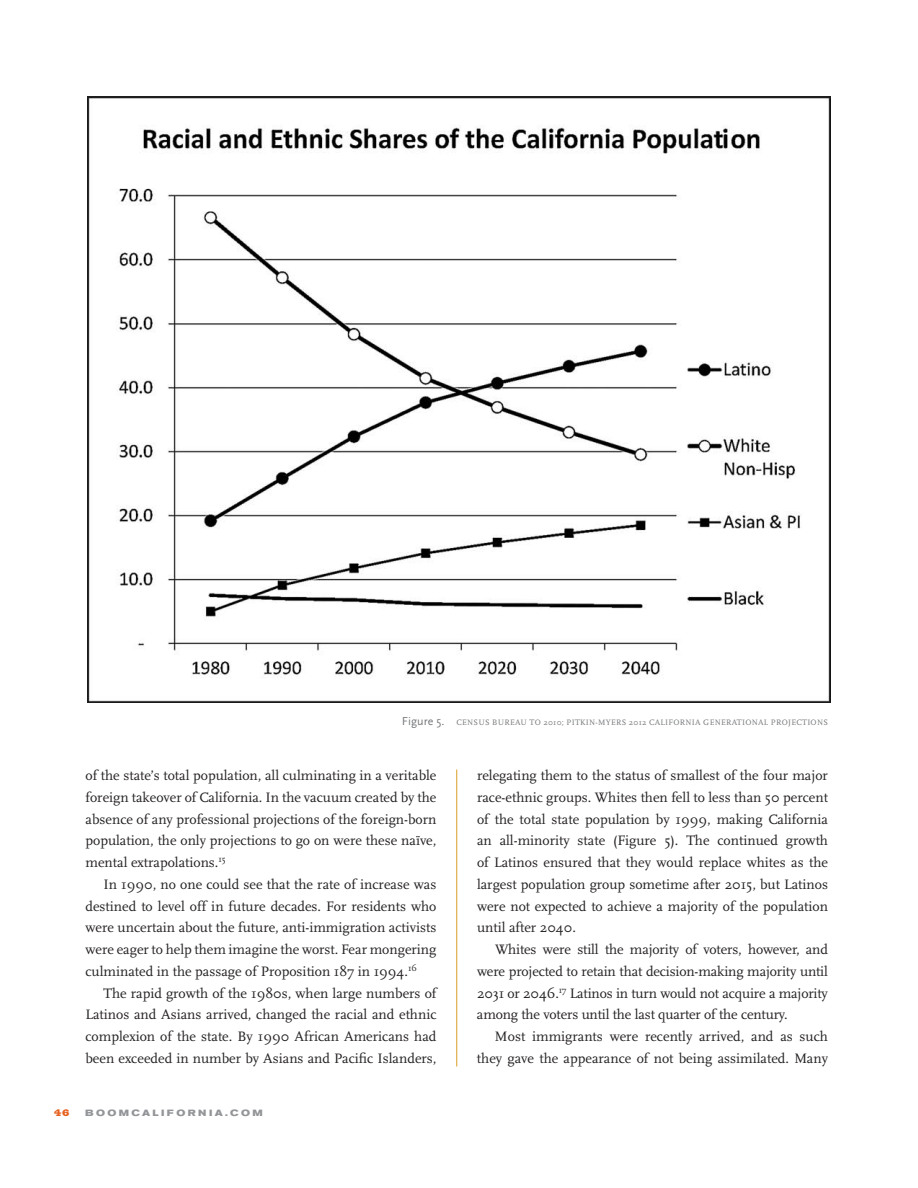
<style>
.page{position:relative;width:918px;height:1188px;background:#fff}
.page>*{position:absolute;margin:0;border:0;box-sizing:border-box;transform-origin:0 0}
.t1{font:14.25px/21.8px "Scala";color:#231f20;text-align:justify}
.t2{font:900 9.75px "Egiziano";color:#e7601f}
.t3{font:700 expanded 9px "Akzidenz Grotesk BE";letter-spacing:.27em;color:#939598}
.t4{font:8.25px "Scala";letter-spacing:.03em;color:#76787b}
.s1{font-family:"Scala Sans";font-size:12px}
</style>
<div class="page">
<img style="left:88px;top:96px;width:742px;height:606px">
<hr style="left:456px;top:770px;width:1px;height:296px;background:#da9d27">
<p class="t4" style="left:402px;top:718px;width:428px"><span class="s1">Figure 5.</span> CENSUS BUREAU TO 2010; PITKIN-MYERS 2012 CALIFORNIA GENERATIONAL PROJECTIONS</p>
<p class="t1" style="left:86px;top:765px;width:353px">of the state’s total population, all culminating in a veritable foreign takeover of California. In the vacuum created by the absence of any professional projections of the foreign-born population, the only projections to go on were these naïve, mental extrapolations.<sup>15</sup></p>
<p class="t1" style="left:86px;top:874px;width:352px;text-indent:18px">In 1990, no one could see that the rate of increase was destined to level off in future decades. For residents who were uncertain about the future, anti-immigration activists were eager to help them imagine the worst. Fear mongering culminated in the passage of Proposition 187 in 1994.<sup>16</sup></p>
<p class="t1" style="left:86px;top:982px;width:353px;text-indent:18px">The rapid growth of the 1980s, when large numbers of Latinos and Asians arrived, changed the racial and ethnic complexion of the state. By 1990 African Americans had been exceeded in number by Asians and Pacific Islanders,</p>
<p class="t2" style="left:54px;top:1107px;width:17px">46</p>
<p class="t3" style="left:85px;top:1108px;width:179px">BOOMCALIFORNIA.COM</p>
<p class="t1" style="left:477px;top:765px;width:353px">relegating them to the status of smallest of the four major race-ethnic groups. Whites then fell to less than 50 percent of the total state population by 1999, making California an all-minority state (Figure 5). The continued growth of Latinos ensured that they would replace whites as the largest population group sometime after 2015, but Latinos were not expected to achieve a majority of the population until after 2040.</p>
<p class="t1" style="left:477px;top:939px;width:353px;text-indent:18px">Whites were still the majority of voters, however, and were projected to retain that decision-making majority until 2031 or 2046.<sup>17</sup> Latinos in turn would not acquire a majority among the voters until the last quarter of the century.</p>
<p class="t1" style="left:477px;top:1026px;width:353px;text-align:right">Most immigrants were recently arrived, and as such they gave the appearance of not being assimilated. Many</p>
</div>
